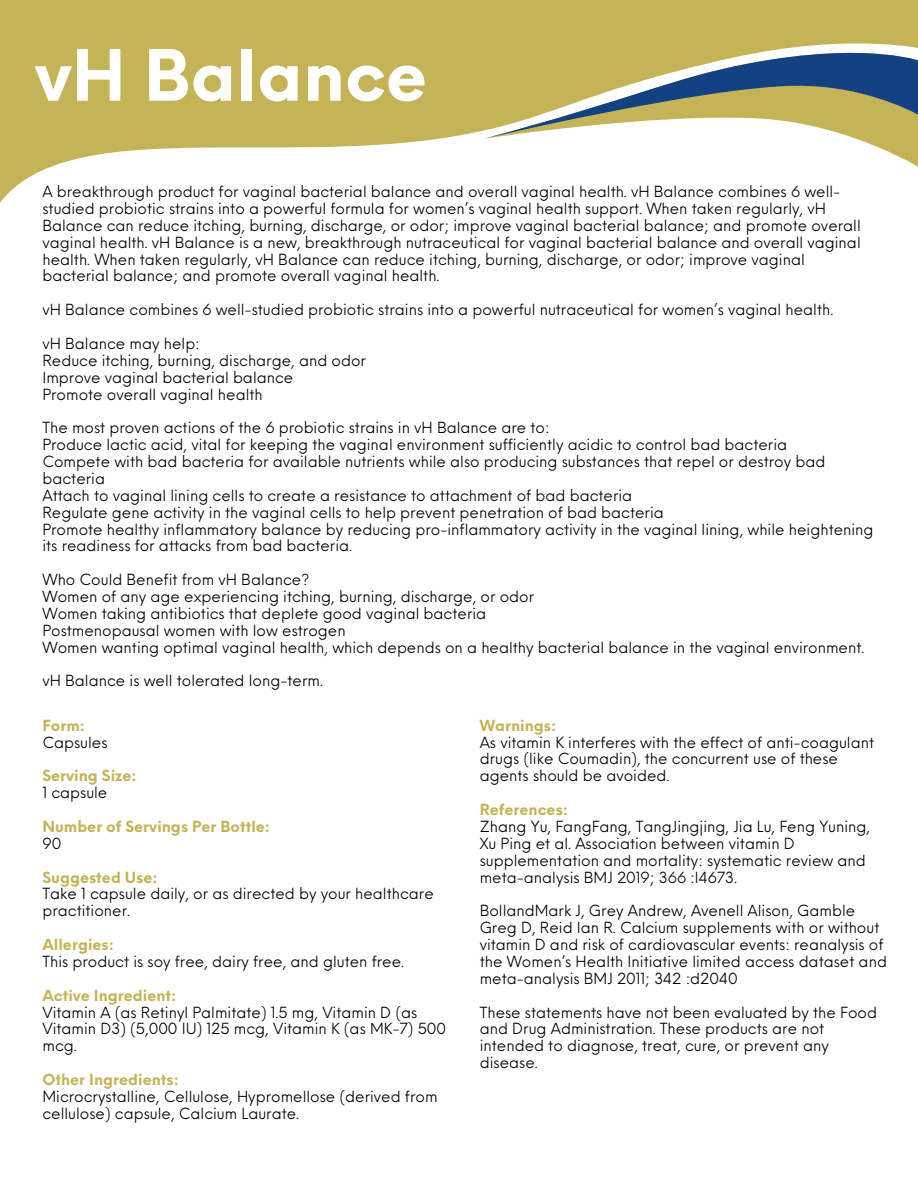
<style>
.page{position:relative;width:918px;height:1188px;background:#fff}
.page>*{position:absolute;margin:0;border:0;box-sizing:border-box;transform-origin:0 0}
.t1{font:700 69px "Neue Einstellung";color:#fff}
.t2{font:15px/16.8px "Neue Einstellung";color:#000}
.t3{font:700 15px "Neue Einstellung";color:#c5b358}
</style>
<div class="page">
<div style="left:844px;top:0;width:74px;height:40px;background:#c5b358"></div>
<svg style="left:0;top:0;width:844px;height:203px;fill:#c5b358"></svg>
<svg style="left:484px;top:139px;width:434px;height:32px"></svg>
<svg style="left:484px;top:40px;width:434px;height:99px"></svg>
<p class="t1" style="left:35px;top:13px;width:394px">vH Balance</p>
<h1 class="t2" style="left:42px;top:182px;width:820px">A breakthrough product for vaginal bacterial balance and overall vaginal health. vH Balance combines 6 well&shy;studied probiotic strains into a powerful formula for women’s vaginal health support. When taken regularly, vH Balance can reduce itching, burning, discharge, or odor; improve vaginal bacterial balance; and promote overall vaginal health. vH Balance is a new, breakthrough nutraceutical for vaginal bacterial balance and overall vaginal health. When taken regularly, vH Balance can reduce itching, burning, discharge, or odor; improve vaginal bacterial balance; and promote overall vaginal health.</h1>
<p class="t2" style="left:42px;top:300px;width:792px">vH Balance combines 6 well-studied probiotic strains into a powerful nutraceutical for women’s vaginal health.</p>
<p class="t2" style="left:42px;top:334px;width:159px">vH Balance may help:</p>
<p class="t2" style="left:42px;top:350px;width:325px">Reduce itching, burning, discharge, and odor</p>
<p class="t2" style="left:42px;top:367px;width:252px">Improve vaginal bacterial balance</p>
<p class="t2" style="left:42px;top:384px;width:222px">Promote overall vaginal health</p>
<p class="t2" style="left:42px;top:418px;width:509px">The most proven actions of the 6 probiotic strains in vH Balance are to:</p>
<p class="t2" style="left:42px;top:435px;width:746px">Produce lactic acid, vital for keeping the vaginal environment sufficiently acidic to control bad bacteria</p>
<p class="t2" style="left:42px;top:452px;width:784px">Compete with bad bacteria for available nutrients while also producing substances that repel or destroy bad bacteria</p>
<p class="t2" style="left:42px;top:485px;width:591px">Attach to vaginal lining cells to create a resistance to attachment of bad bacteria</p>
<p class="t2" style="left:42px;top:502px;width:623px">Regulate gene activity in the vaginal cells to help prevent penetration of bad bacteria</p>
<p class="t2" style="left:42px;top:519px;width:833px">Promote healthy inflammatory balance by reducing pro-inflammatory activity in the vaginal lining, while heightening its readiness for attacks from bad bacteria.</p>
<p class="t2" style="left:42px;top:570px;width:268px">Who Could Benefit from vH Balance?</p>
<p class="t2" style="left:42px;top:587px;width:493px">Women of any age experiencing itching, burning, discharge, or odor</p>
<p class="t2" style="left:42px;top:604px;width:445px">Women taking antibiotics that deplete good vaginal bacteria</p>
<p class="t2" style="left:42px;top:620px;width:305px">Postmenopausal women with low estrogen</p>
<p class="t2" style="left:42px;top:637px;width:823px">Women wanting optimal vaginal health, which depends on a healthy bacterial balance in the vaginal environment.</p>
<p class="t2" style="left:42px;top:671px;width:282px">vH Balance is well tolerated long-term.</p>
<p class="t3" style="left:42px;top:712px;width:44px">Form:</p>
<p class="t2" style="left:42px;top:732px;width:67px">Capsules</p>
<p class="t3" style="left:42px;top:762px;width:96px">Serving Size:</p>
<p class="t2" style="left:42px;top:783px;width:66px">1 capsule</p>
<p class="t3" style="left:42px;top:813px;width:229px">Number of Servings Per Bottle:</p>
<p class="t2" style="left:42px;top:833px;width:20px">90</p>
<p class="t3" style="left:42px;top:863px;width:117px">Suggested Use:</p>
<p class="t2" style="left:42px;top:884px;width:393px">Take 1 capsule daily, or as directed by your healthcare practitioner.</p>
<p class="t3" style="left:42px;top:931px;width:73px">Allergies:</p>
<p class="t2" style="left:42px;top:951px;width:363px">This product is soy free, dairy free, and gluten free.</p>
<p class="t3" style="left:42px;top:982px;width:135px">Active Ingredient:</p>
<p class="t2" style="left:42px;top:1002px;width:405px">Vitamin A (as Retinyl Palmitate) 1.5 mg, Vitamin D (as<br>Vitamin D3) (5,000 IU) 125 mcg, Vitamin K (as MK-7) 500 mcg.</p>
<p class="t3" style="left:42px;top:1066px;width:138px">Other Ingredients:</p>
<p class="t2" style="left:42px;top:1086px;width:397px">Microcrystalline, Cellulose, Hypromellose (derived from cellulose) capsule, Calcium Laurate.</p>
<p class="t3" style="left:480px;top:712px;width:78px">Warnings:</p>
<p class="t2" style="left:480px;top:732px;width:396px">As vitamin K interferes with the effect of anti-coagulant drugs (like Coumadin), the concurrent use of these agents should be avoided.</p>
<p class="t3" style="left:480px;top:796px;width:90px">References:</p>
<p class="t2" style="left:480px;top:816px;width:392px">Zhang Yu, FangFang, TangJingjing, Jia Lu, Feng Yuning, Xu Ping et al. Association between vitamin D supplementation and mortality: systematic review and meta-analysis BMJ 2019; 366 :l4673.</p>
<p class="t2" style="left:480px;top:901px;width:409px">BollandMark J, Grey Andrew, Avenell Alison, Gamble Greg D, Reid Ian R. Calcium supplements with or without vitamin D and risk of cardiovascular events: reanalysis of the Women’s Health Initiative limited access dataset and meta-analysis BMJ 2011; 342 :d2040</p>
<p class="t2" style="left:480px;top:1002px;width:399px">These statements have not been evaluated by the Food and Drug Administration. These products are not intended to diagnose, treat, cure, or prevent any disease.</p>
</div>
